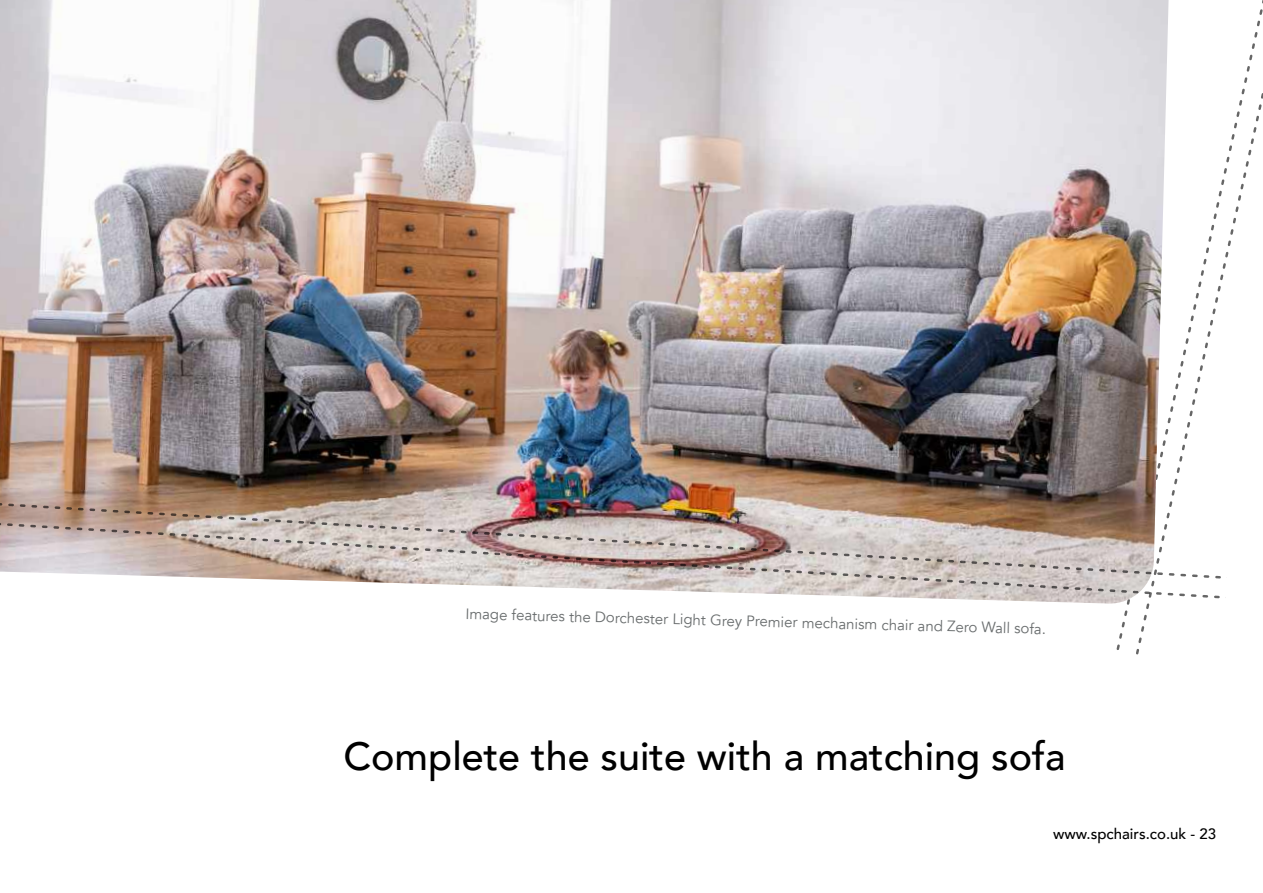
<style>
.page{position:relative;width:1263px;height:893px;background:#fff}
.page>*{position:absolute;margin:0;border:0;box-sizing:border-box;transform-origin:0 0}
.t1{font:500 39.45px "Avenir";color:#000}
.t2{font:15px "Avenir";color:#696d6e}
.t3{font:500 15px "Avenir";color:#000}
</style>
<div class="page">
<svg style="left:1116px;top:0;width:147px;height:655px"></svg>
<img style="left:0;top:0;width:1168px;height:604px">
<svg style="left:0;top:592px;width:1227px;height:8px"></svg>
<img style="left:0;top:501px;width:1227px;height:91px">
<p class="t2" style="left:466px;top:602px;width:582px;rotate:2deg">Image features the Dorchester Light Grey Premier mechanism chair and Zero Wall sofa.</p>
<h1 class="t1" style="left:343px;top:722px;width:724px">Complete the suite with a matching sofa</h1>
<p class="t3" style="left:1053px;top:821px;width:164px">www.spchairs.co.uk - 23</p>
</div>
